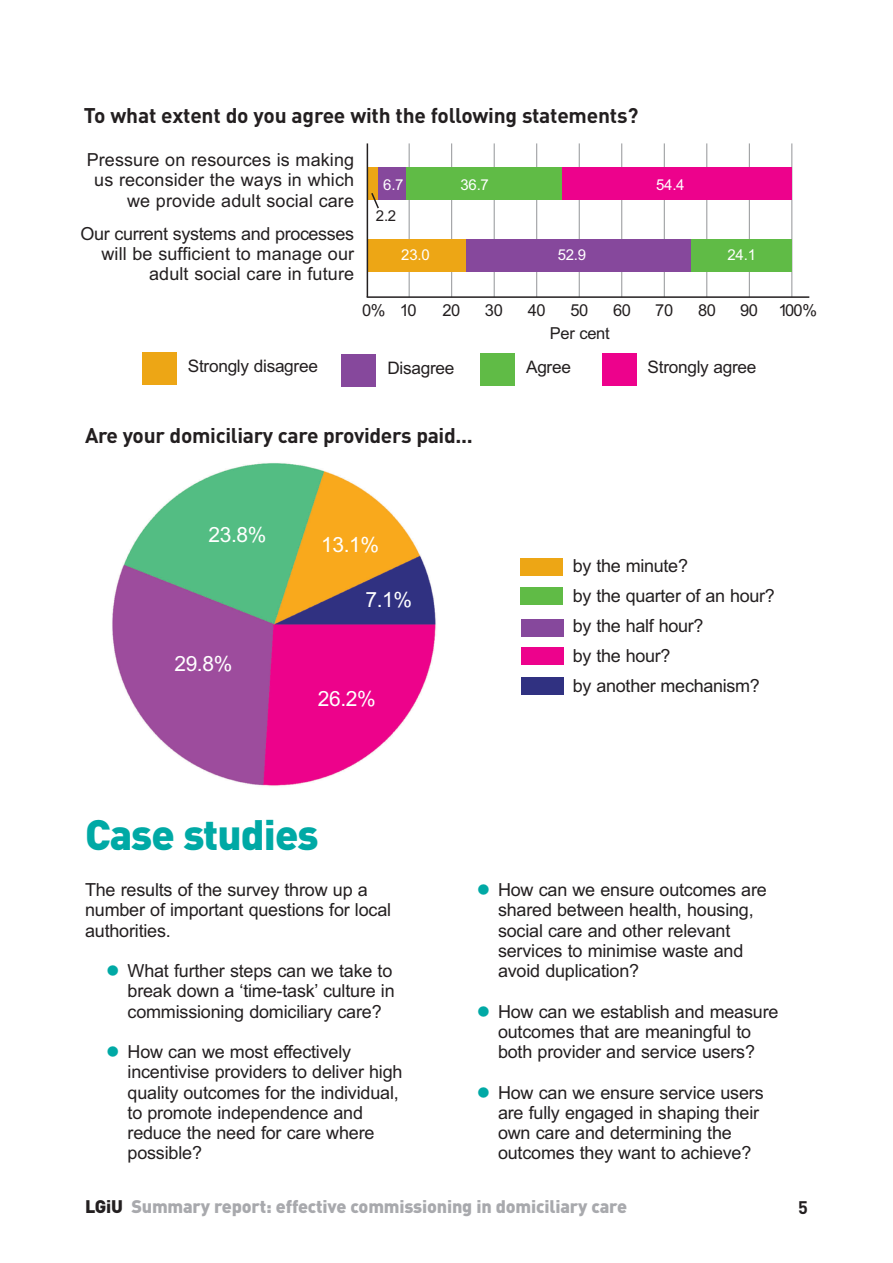
<style>
.page{position:relative;width:893px;height:1263px;background:#fff}
.page>*{position:absolute;margin:0;border:0;box-sizing:border-box;transform-origin:0 0}
.t1{font:900 42px "DIN";letter-spacing:-.02em;color:#00a9a5}
.t2{font:700 21px "DIN";letter-spacing:-.015em;color:#231f20}
.t3{font:21px "Arial";letter-spacing:-.015em;color:#fff}
.t4{font:18px/20.2px "Arial";letter-spacing:-.01em;color:#231f20}
.t5{font:900 18px "DIN";letter-spacing:-.01em;color:#a8a9ad}
.t6{font:700 18px "DIN";color:#231f20}
.t7{font:17.25px "Arial";letter-spacing:-.015em;color:#231f20}
.t8{font:16.5px "Arial";letter-spacing:-.015em;color:#231f20}
.t9{font:15px "Arial";letter-spacing:-.015em;color:#fff}
.t10{font:15px "Arial";color:#231f20}
.s1{color:#00a9a5}
.s2{color:#231f20}
</style>
<div class="page">
<hr style="left:707px;top:143px;width:1px;height:154px;background:#939598">
<hr style="left:749px;top:143px;width:1px;height:154px;background:#939598">
<hr style="left:792px;top:143px;width:1px;height:154px;background:#939598">
<hr style="left:664px;top:143px;width:1px;height:154px;background:#939598">
<hr style="left:621px;top:143px;width:1px;height:154px;background:#939598">
<hr style="left:579px;top:143px;width:1px;height:154px;background:#939598">
<hr style="left:536px;top:143px;width:1px;height:154px;background:#939598">
<hr style="left:494px;top:143px;width:1px;height:154px;background:#939598">
<hr style="left:451px;top:143px;width:1px;height:154px;background:#939598">
<hr style="left:409px;top:143px;width:1px;height:154px;background:#939598">
<div style="left:368px;top:167px;width:424px;height:33px;background:#ed028c"></div>
<div style="left:368px;top:167px;width:194px;height:33px;background:#60bb46"></div>
<div style="left:368px;top:167px;width:38px;height:33px;background:#86489c"></div>
<div style="left:368px;top:167px;width:9px;height:33px;background:#eda615"></div>
<div style="left:368px;top:239px;width:424px;height:32px;background:#60bb46"></div>
<div style="left:368px;top:239px;width:323px;height:32px;background:#86489c"></div>
<hr style="left:367px;top:296px;width:442px;height:2px;background:#231f20">
<div style="left:368px;top:239px;width:98px;height:32px;background:#eda615"></div>
<div style="left:481px;top:353px;width:34px;height:33px;background:#60bb46"></div>
<div style="left:602px;top:353px;width:34px;height:33px;background:#ed028c"></div>
<div style="left:142px;top:352px;width:34px;height:33px;background:#eda615"></div>
<div style="left:342px;top:354px;width:34px;height:33px;background:#86489c"></div>
<hr style="left:367px;top:143px;width:1px;height:154px;background:#231f20">
<svg style="left:371px;top:191px;width:8px;height:18px"></svg>
<img style="left:105px;top:459px;width:338px;height:335px;border-radius:50%">
<div style="left:521px;top:559px;width:42px;height:17px;background:#eda615"></div>
<div style="left:521px;top:587px;width:42px;height:17px;background:#60bb46"></div>
<div style="left:521px;top:619px;width:43px;height:17px;background:#86489c"></div>
<div style="left:521px;top:648px;width:43px;height:17px;background:#ed028c"></div>
<div style="left:522px;top:677px;width:42px;height:17px;background:#303181"></div>
<p class="t2" style="left:84px;top:103px;width:556px">To what extent do you agree with the following statements?</p>
<p class="t4" style="left:87px;top:150px;width:269px;text-align:right">Pressure on resources is making us reconsider the ways in which we provide adult social care</p>
<p class="t4" style="left:81px;top:223px;width:275px;text-align:right">Our current systems and processes will be sufficient to manage our adult social care in future</p>
<p class="t9" style="left:383px;top:176px;width:22px">6.7</p>
<p class="t9" style="left:460px;top:176px;width:30px">36.7</p>
<p class="t9" style="left:656px;top:176px;width:30px">54.4</p>
<p class="t10" style="left:376px;top:207px;width:22px">2.2</p>
<p class="t9" style="left:401px;top:246px;width:30px">23.0</p>
<p class="t9" style="left:558px;top:246px;width:30px">52.9</p>
<p class="t9" style="left:728px;top:246px;width:30px">24.1</p>
<p class="t8" style="left:362px;top:301px;width:56px">0% 10</p>
<p class="t8" style="left:442px;top:301px;width:20px">20</p>
<p class="t8" style="left:485px;top:301px;width:20px">30</p>
<p class="t8" style="left:528px;top:301px;width:20px">40</p>
<p class="t8" style="left:570px;top:301px;width:20px">50</p>
<p class="t8" style="left:613px;top:301px;width:20px">60</p>
<p class="t8" style="left:655px;top:301px;width:20px">70</p>
<p class="t8" style="left:698px;top:301px;width:20px">80</p>
<p class="t8" style="left:740px;top:301px;width:79px">90 100%</p>
<p class="t8" style="left:550px;top:323px;width:61px">Per cent</p>
<p class="t7" style="left:188px;top:356px;width:132px">Strongly disagree</p>
<p class="t7" style="left:387px;top:358px;width:68px">Disagree</p>
<p class="t7" style="left:526px;top:357px;width:46px">Agree</p>
<p class="t7" style="left:648px;top:357px;width:110px">Strongly agree</p>
<p class="t2" style="left:85px;top:423px;width:389px">Are your domiciliary care providers paid...</p>
<p class="t3" style="left:208px;top:522px;width:60px">23.8%</p>
<p class="t3" style="left:174px;top:651px;width:60px">29.8%</p>
<p class="t3" style="left:321px;top:532px;width:60px">13.1%</p>
<p class="t3" style="left:365px;top:587px;width:48px">7.1%</p>
<p class="t3" style="left:318px;top:686px;width:60px">26.2%</p>
<h1 class="t1" style="left:85px;top:809px;width:235px">Case studies</h1>
<p class="t4" style="left:85px;top:880px;width:308px">The results of the survey throw up a number of important questions for local authorities.</p>
<p class="t4" style="left:128px;top:961px;width:269px;text-indent:-21px"><span class="s1">●</span> What further steps can we take to break down a ‘time-task’ culture in commissioning domiciliary care?</p>
<p class="t4" style="left:128px;top:1042px;width:276px;text-indent:-21px"><span class="s1">●</span> How can we most effectively incentivise providers to deliver high quality outcomes for the individual, to promote independence and reduce the need for care where possible?</p>
<p class="t4" style="left:573px;top:550px;width:203px;line-height:30px">by the minute?<br>by the quarter of an hour? by the half hour?<br>by the hour?<br>by another mechanism?</p>
<p class="t4" style="left:498px;top:880px;width:270px;text-indent:-21px"><span class="s1">●</span> How can we ensure outcomes are shared between health, housing, social care and other relevant services to minimise waste and avoid duplication?</p>
<p class="t4" style="left:477px;top:1001px;width:303px;text-align:center"><span class="s1">●</span> How can we establish and measure outcomes that are meaningful to<br>both provider and service users?</p>
<p class="t4" style="left:498px;top:1082px;width:267px;text-indent:-21px"><span class="s1">●</span> How can we ensure service users are fully engaged in shaping their own care and determining the outcomes they want to achieve?</p>
<p class="t5" style="left:85px;top:1196px;width:543px"><span class="s2">LGiU</span> Summary report: effective commissioning in domiciliary care</p>
<p class="t6" style="left:798px;top:1197px;width:11px">5</p>
</div>
